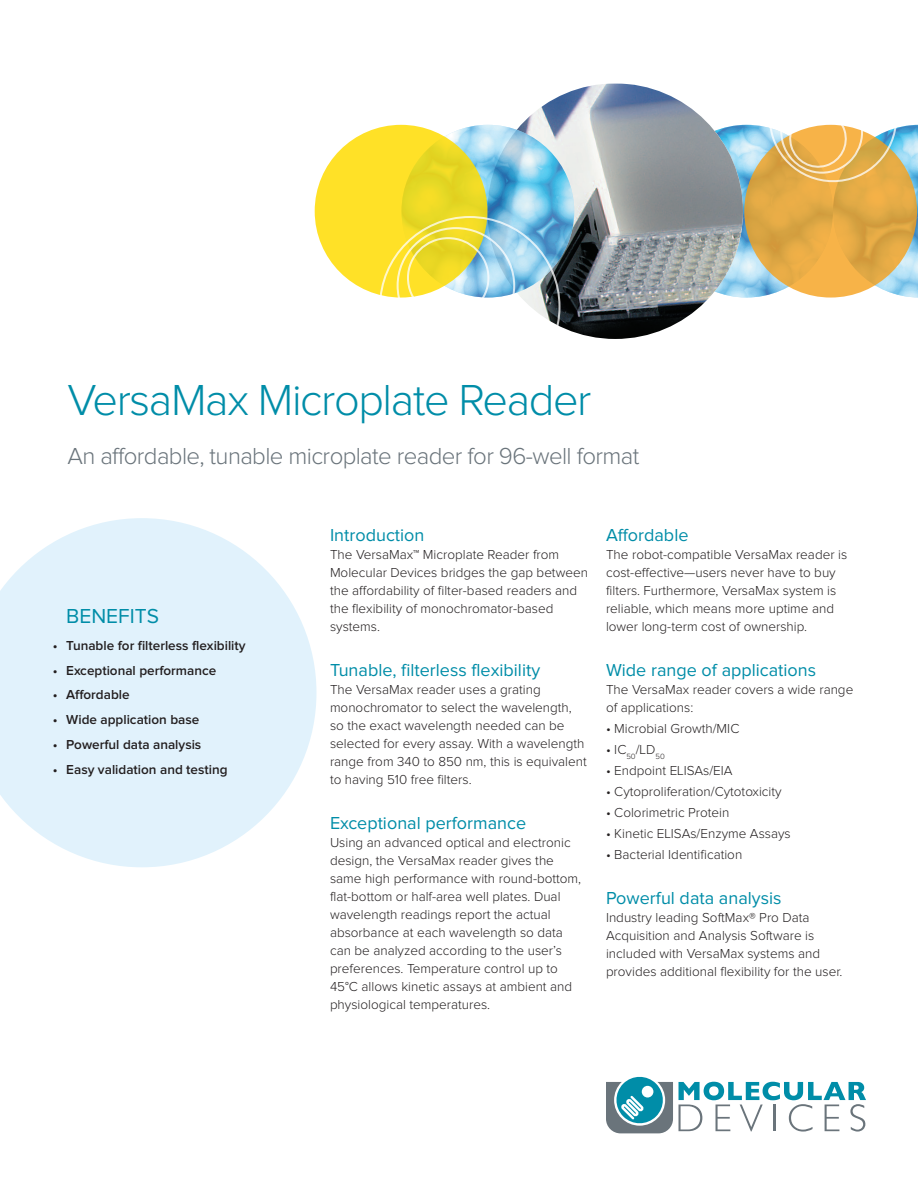
<style>
.page{position:relative;width:918px;height:1188px;background:#fff}
.page>*{position:absolute;margin:0;border:0;box-sizing:border-box;transform-origin:0 0}
.Headline_copy{font:300 45px "Proxima Nova";letter-spacing:-.03em;color:#008da8}
.Headline_copy-2{font:300 24px "Proxima Nova";letter-spacing:-.025em;color:#6a747b}
.Circle_Heading{font:21px "Proxima Nova";color:#008da8}
.Body_Copy_Heading{font:18px "Proxima Nova";color:#008da8}
.Body_Copy{font:300 13.5px/18px "Proxima Nova";color:#231f20}
.t1{font:600 13.5px "Proxima Nova";color:#231f20}
</style>
<div class="page">
<svg style="left:0;top:518px;width:316px;height:349px;fill:#e1f2fc"></svg>
<img style="left:660px;top:125px;width:173px;height:173px;border-radius:86px">
<svg style="left:744px;top:125px;width:173px;height:173px"></svg>
<svg style="left:763px;top:124px;width:155px;height:174px;background:#dcb568"></svg>
<svg style="left:606px;top:1076px;width:67px;height:57px"></svg>
<svg style="left:679px;top:1082px;width:187px;height:50px"></svg>
<img style="left:487px;top:83px;width:256px;height:256px;border-radius:128px">
<img style="left:402px;top:125px;width:172px;height:173px;border-radius:86px">
<svg style="left:315px;top:125px;width:172px;height:173px;background:#f7de2a"></svg>
<div style="left:397px;top:227px;width:118px;height:117px;border:2px solid #fff;border-radius:50%"></div>
<div style="left:407px;top:237px;width:82px;height:82px;border:2px solid #fff;border-radius:50%"></div>
<p class="Headline_copy" style="left:68px;top:375px;width:526px">VersaMax Microplate Reader</p>
<p class="Headline_copy-2" style="left:68px;top:443px;width:573px">An affordable, tunable microplate reader for 96-well format</p>
<p class="Circle_Heading" style="left:66px;top:604px;width:94px">BENEFITS</p>
<p class="t1" style="left:53px;top:638px;width:194px">• Tunable for filterless flexibility</p>
<p class="t1" style="left:53px;top:663px;width:165px">• Exceptional performance</p>
<p class="t1" style="left:53px;top:687px;width:78px">• Affordable</p>
<p class="t1" style="left:53px;top:712px;width:148px">• Wide application base</p>
<p class="t1" style="left:53px;top:737px;width:150px">• Powerful data analysis</p>
<p class="t1" style="left:53px;top:762px;width:176px">• Easy validation and testing</p>
<p class="Body_Copy_Heading" style="left:330px;top:525px;width:96px">Introduction</p>
<p class="Body_Copy" style="left:330px;top:546px;width:260px">The VersaMax™ Microplate Reader from Molecular Devices bridges the gap between the affordability of filter-based readers and the flexibility of monochromator-based systems.</p>
<p class="Body_Copy_Heading" style="left:330px;top:660px;width:212px">Tunable, filterless flexibility</p>
<p class="Body_Copy" style="left:330px;top:681px;width:258px">The VersaMax reader uses a grating monochromator to select the wavelength, so the exact wavelength needed can be selected for every assay. With a wavelength range from 340 to 850 nm, this is equivalent to having 510 free filters.</p>
<p class="Body_Copy_Heading" style="left:330px;top:813px;width:198px">Exceptional performance</p>
<p class="Body_Copy" style="left:330px;top:834px;width:253px">Using an advanced optical and electronic design, the VersaMax reader gives the same high performance with round-bottom, flat-bottom or half-area well plates. Dual wavelength readings report the actual absorbance at each wavelength so data can be analyzed according to the user’s preferences. Temperature control up to 45°C allows kinetic assays at ambient and physiological temperatures.</p>
<p class="Body_Copy_Heading" style="left:606px;top:525px;width:84px">Affordable</p>
<p class="Body_Copy" style="left:606px;top:546px;width:243px">The robot-compatible VersaMax reader is cost-effective—users never have to buy filters. Furthermore, VersaMax system is reliable, which means more uptime and lower long-term cost of ownership.</p>
<p class="Body_Copy_Heading" style="left:606px;top:660px;width:212px">Wide range of applications</p>
<p class="Body_Copy" style="left:606px;top:681px;width:249px">The VersaMax reader covers a wide range of applications:</p>
<p class="Body_Copy" style="left:606px;top:720px;width:135px">• Microbial Growth/MIC</p>
<p class="Body_Copy" style="left:606px;top:741px;width:60px">• IC<sub>50</sub>/LD<sub>50</sub></p>
<p class="Body_Copy" style="left:606px;top:762px;width:128px">• Endpoint ELISAs/EIA</p>
<p class="Body_Copy" style="left:606px;top:783px;width:177px">• Cytoproliferation/Cytotoxicity</p>
<p class="Body_Copy" style="left:606px;top:804px;width:125px">• Colorimetric Protein</p>
<p class="Body_Copy" style="left:606px;top:825px;width:186px">• Kinetic ELISAs/Enzyme Assays</p>
<p class="Body_Copy" style="left:606px;top:846px;width:138px">• Bacterial Identification</p>
<p class="Body_Copy_Heading" style="left:606px;top:888px;width:177px">Powerful data analysis</p>
<p class="Body_Copy" style="left:606px;top:909px;width:238px">Industry leading SoftMax® Pro Data Acquisition and Analysis Software is included with VersaMax systems and provides additional flexibility for the user.</p>
</div>
